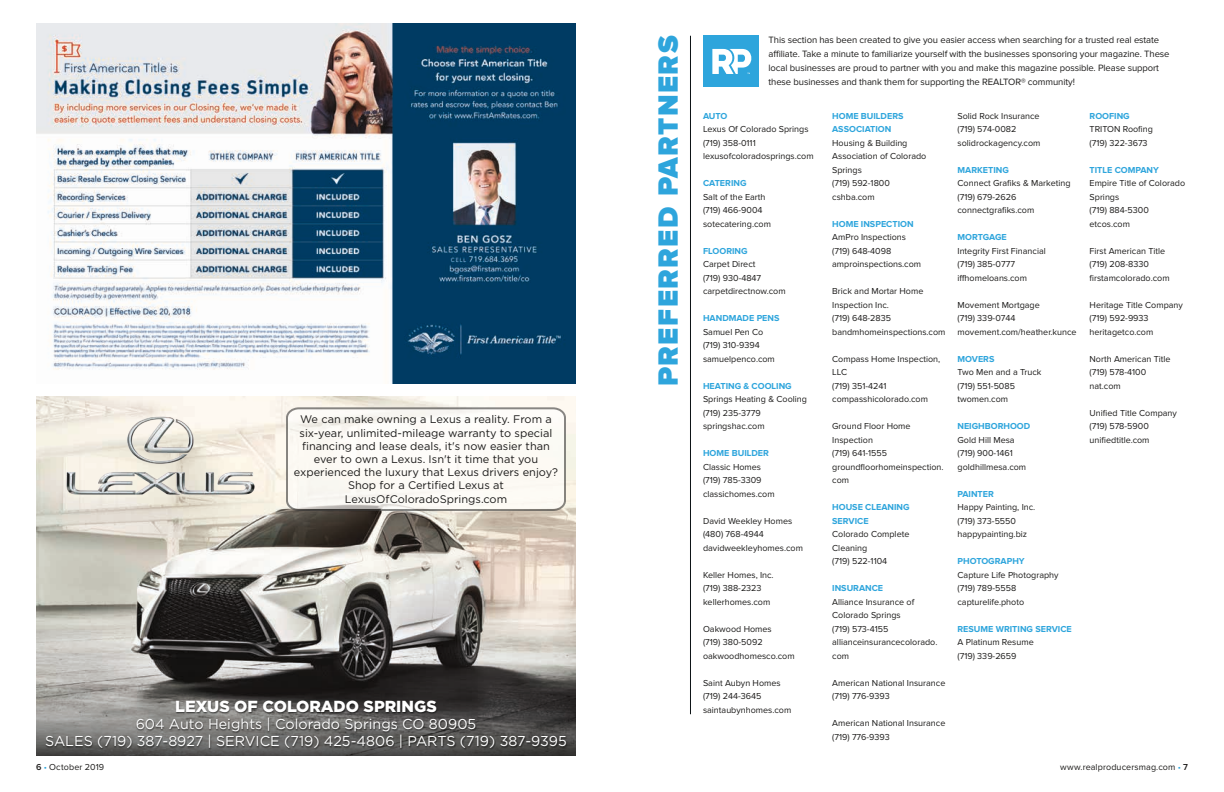
<style>
.page{position:relative;width:1224px;height:792px;background:#fff}
.page>*{position:absolute;margin:0;border:0;box-sizing:border-box;transform-origin:0 0}
.t1{font:900 28.9px "Proxima Nova";letter-spacing:.05em;color:#2ea5dc}
.t2{font:900 16px "Gotham";color:#fff}
.t3{font:14.3px/17.1px "Gotham";color:#fff;text-align:center}
.t4{font:11px/13.2px "Gotham";color:#1c1b1a;text-align:center}
.t5{font:9.5px/14px "Proxima Nova";letter-spacing:-.01em;color:#1c1b1a}
.t6{font:9px/13.5px "Proxima Nova";color:#1c1b1a}
.t7{font:700 9px/13.5px "Proxima Nova";color:#2ea5dc}
.s1{font-weight:600}
.s2{color:#2ea5dc}
</style>
<div class="page">
<img style="left:36px;top:24px;width:540px;height:360px">
<img style="left:36px;top:396px;width:540px;height:275px">
<svg style="left:286px;top:407px;width:280px;height:104px"></svg>
<img style="left:46px;top:396px;width:228px;height:124px">
<svg style="left:36px;top:671px;width:540px;height:85px;background:#4d4b4a"></svg>
<img style="left:44px;top:697px;width:526px;height:56px">
<hr style="left:690px;top:36px;width:1px;height:678px;background:#0d1316">
<div style="left:703px;top:35px;width:56px;height:52px;background:#2ea5dc"></div>
<svg style="left:712px;top:49px;width:40px;height:25px"></svg>
<p class="t4" style="left:294px;top:413px;width:266px">We can make owning a Lexus a reality. From a six-year, unlimited-mileage warranty to special financing and lease deals, it's now easier than ever to own a Lexus. Isn't it time that you experienced the luxury that Lexus drivers enjoy?<br>Shop for a Certified Lexus at LexusOfColoradoSprings.com</p>
<h2 class="t2" style="left:175px;top:695px;width:263px">LEXUS OF COLORADO SPRINGS</h2>
<h3 class="t3" style="left:45px;top:715px;width:523px">604 Auto Heights | Colorado Springs CO 80905<br>SALES (719) 387-8927 | SERVICE (719) 425-4806 | PARTS (719) 387-9395</h3>
<h1 class="t1" style="left:655px;top:386px;width:352px;rotate:-90deg">PREFERRED PARTNERS</h1>
<p class="t5" style="left:769px;top:33px;width:403px">This section has been created to give you easier access when searching for a trusted real estate affiliate. Take a minute to familiarize yourself with the businesses sponsoring your magazine. These local businesses are proud to partner with you and make this magazine possible. Please support these businesses and thank them for supporting the REALTOR® community!</p>
<p class="t7" style="left:703px;top:109px;width:26px">AUTO</p>
<p class="t6" style="left:703px;top:122px;width:112px">Lexus Of Colorado Springs (719) 358-0111 lexusofcoloradosprings.com</p>
<p class="t7" style="left:703px;top:177px;width:45px">CATERING</p>
<p class="t6" style="left:703px;top:190px;width:69px">Salt of the Earth (719) 466-9004 sotecatering.com</p>
<p class="t7" style="left:703px;top:244px;width:46px">FLOORING</p>
<p class="t6" style="left:703px;top:257px;width:84px">Carpet Direct<br>(719) 930-4847 carpetdirectnow.com</p>
<p class="t7" style="left:703px;top:312px;width:78px">HANDMADE PENS</p>
<p class="t6" style="left:703px;top:325px;width:73px">Samuel Pen Co (719) 310-9394 samuelpenco.com</p>
<p class="t7" style="left:703px;top:379px;width:90px">HEATING &amp; COOLING</p>
<p class="t6" style="left:703px;top:392px;width:106px">Springs Heating &amp; Cooling (719) 235-3779 springshac.com</p>
<p class="t7" style="left:703px;top:447px;width:67px">HOME BUILDER</p>
<p class="t6" style="left:703px;top:460px;width:73px">Classic Homes (719) 785-3309 classichomes.com</p>
<p class="t6" style="left:703px;top:514px;width:101px">David Weekley Homes (480) 768-4944 davidweekleyhomes.com</p>
<p class="t6" style="left:703px;top:568px;width:72px">Keller Homes, Inc. (719) 388-2323 kellerhomes.com</p>
<p class="t6" style="left:703px;top:622px;width:93px">Oakwood Homes<br>(719) 380-5092 oakwoodhomesco.com</p>
<p class="t6" style="left:703px;top:676px;width:90px">Saint Aubyn Homes (719) 244-3645 saintaubynhomes.com</p>
<p class="t7" style="left:832px;top:109px;width:73px">HOME BUILDERS<br>ASSOCIATION</p>
<p class="t6" style="left:832px;top:136px;width:96px">Housing &amp; Building<br>Association of Colorado<br>Springs<br>(719) 592-1800 cshba.com</p>
<p class="t7" style="left:832px;top:217px;width:83px">HOME INSPECTION</p>
<p class="t6" style="left:832px;top:230px;width:90px">AmPro Inspections (719) 648-4098 amproinspections.com</p>
<p class="t6" style="left:832px;top:284px;width:115px">Brick and Mortar Home<br>Inspection Inc.<br>(719) 648-2835 bandmhomeinspections.com</p>
<p class="t6" style="left:832px;top:352px;width:110px">Compass Home Inspection,<br>LLC<br>(719) 351-4241 compasshicolorado.com</p>
<p class="t6" style="left:832px;top:419px;width:113px">Ground Floor Home<br>Inspection<br>(719) 641-1555 groundfloorhomeinspection. com</p>
<p class="t7" style="left:832px;top:501px;width:79px">HOUSE CLEANING<br>SERVICE</p>
<p class="t6" style="left:832px;top:527px;width:79px">Colorado Complete<br>Cleaning<br>(719) 522-1104</p>
<p class="t7" style="left:832px;top:582px;width:52px">INSURANCE</p>
<p class="t6" style="left:832px;top:595px;width:107px">Alliance Insurance of<br>Colorado Springs<br>(719) 573-4155 allianceinsurancecolorado. com</p>
<p class="t6" style="left:832px;top:676px;width:115px">American National Insurance (719) 776-9393</p>
<p class="t6" style="left:832px;top:716px;width:115px">American National Insurance (719) 776-9393</p>
<p class="t6" style="left:958px;top:109px;width:84px">Solid Rock Insurance (719) 574-0082 solidrockagency.com</p>
<p class="t7" style="left:958px;top:163px;width:53px">MARKETING</p>
<p class="t6" style="left:958px;top:176px;width:115px">Connect Grafiks &amp; Marketing (719) 679-2626 connectgrafiks.com</p>
<p class="t7" style="left:958px;top:231px;width:51px">MORTGAGE</p>
<p class="t6" style="left:958px;top:244px;width:90px">Integrity First Financial (719) 385-0777 iffhomeloans.com</p>
<p class="t6" style="left:958px;top:298px;width:121px">Movement Mortgage<br>(719) 339-0744 movement.com/heather.kunce</p>
<p class="t7" style="left:958px;top:352px;width:38px">MOVERS</p>
<p class="t6" style="left:958px;top:365px;width:85px">Two Men and a Truck (719) 551-5085 twomen.com</p>
<p class="t7" style="left:958px;top:420px;width:74px">NEIGHBORHOOD</p>
<p class="t6" style="left:958px;top:433px;width:70px">Gold Hill Mesa (719) 900-1461 goldhillmesa.com</p>
<p class="t7" style="left:958px;top:487px;width:38px">PAINTER</p>
<p class="t6" style="left:958px;top:500px;width:79px">Happy Painting, Inc. (719) 373-5550 happypainting.biz</p>
<p class="t7" style="left:958px;top:555px;width:69px">PHOTOGRAPHY</p>
<p class="t6" style="left:958px;top:568px;width:103px">Capture Life Photography (719) 789-5558 capturelife.photo</p>
<p class="t7" style="left:958px;top:622px;width:116px">RESUME WRITING SERVICE</p>
<p class="t6" style="left:958px;top:635px;width:78px">A Platinum Resume (719) 339-2659</p>
<p class="t7" style="left:1090px;top:109px;width:42px">ROOFING</p>
<p class="t6" style="left:1090px;top:122px;width:65px">TRITON Roofing (719) 322-3673</p>
<p class="t7" style="left:1090px;top:163px;width:71px">TITLE COMPANY</p>
<p class="t6" style="left:1090px;top:176px;width:97px">Empire Title of Colorado<br>Springs<br>(719) 884-5300 etcos.com</p>
<p class="t6" style="left:1090px;top:244px;width:82px">First American Title (719) 208-8330 firstamcolorado.com</p>
<p class="t6" style="left:1090px;top:298px;width:95px">Heritage Title Company (719) 592-9933 heritagetco.com</p>
<p class="t6" style="left:1090px;top:352px;width:83px">North American Title (719) 578-4100 nat.com</p>
<p class="t6" style="left:1090px;top:406px;width:89px">Unified Title Company (719) 578-5900 unifiedtitle.com</p>
<p class="t6" style="left:36px;top:761px;width:70px"><span class="s1">6</span> <span class="s2">•</span> October 2019</p>
<p class="t6" style="left:1060px;top:761px;width:129px">www.realproducersmag.com <span class="s2">•</span> <span class="s1">7</span></p>
</div>
